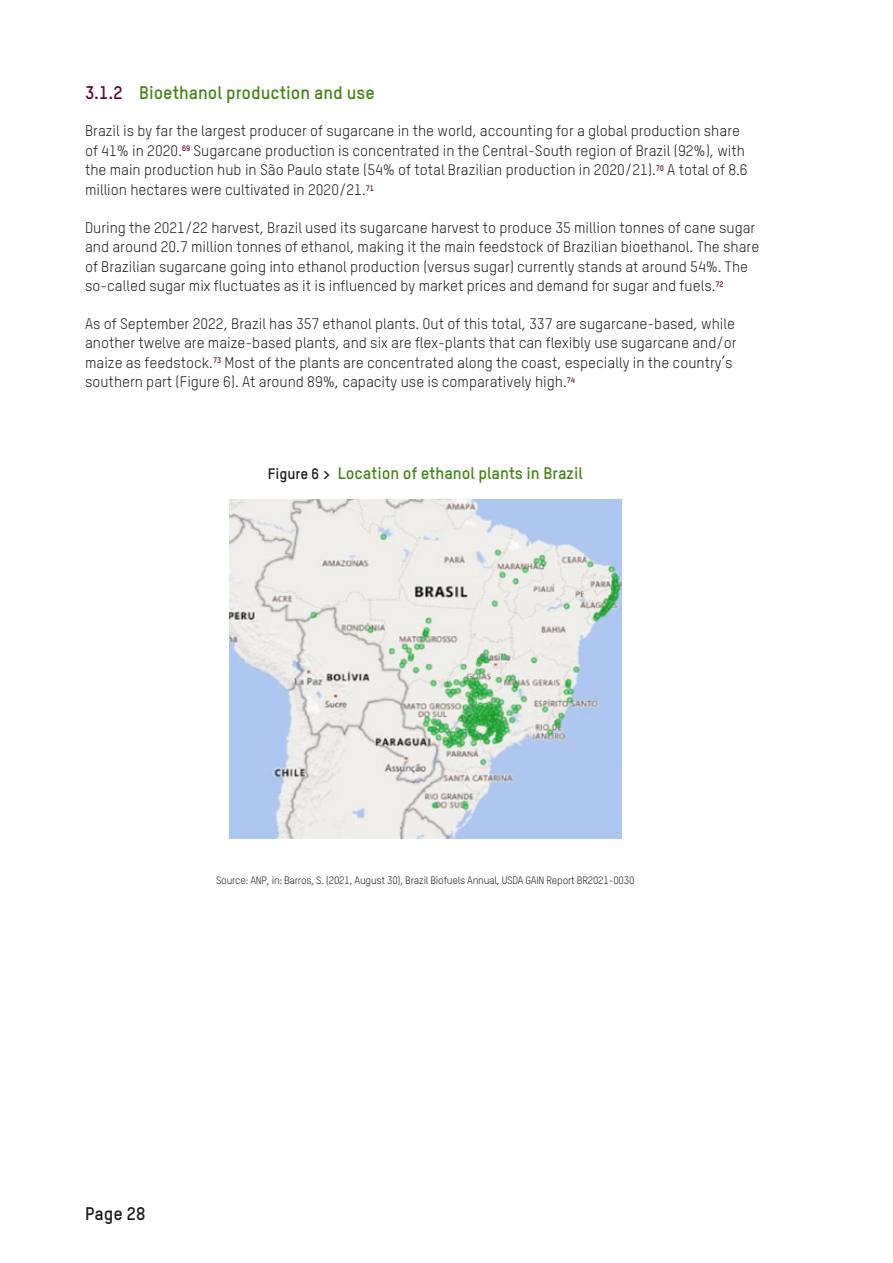
<style>
.page{position:relative;width:893px;height:1263px;background:#fff}
.page>*{position:absolute;margin:0;border:0;box-sizing:border-box;transform-origin:0 0}
.t1{font:700 18px "TSTAR";color:#44841a}
.t2{font:700 18px "TSTAR";color:#1d1d1b}
.t3{font:700 16.5px "TSTAR";color:#44841a}
.t4{font:15px/19.5px "TSTAR";color:#1d1d1b}
.t5{font:10.5px "TSTAR";letter-spacing:-.02em;color:#1d1d1b}
.s1{color:#630235}
.s2{font-size:15px;color:#1d1d1b}
</style>
<div class="page">
<img style="left:229px;top:499px;width:392px;height:340px">
<p class="t1" style="left:85px;top:81px;width:291px"><span class="s1">3.1.2</span> Bioethanol production and use</p>
<p class="t4" style="left:85px;top:121px;width:664px">Brazil is by far the largest producer of sugarcane in the world, accounting for a global production share of 41% in 2020.<sup>69</sup> Sugarcane production is concentrated in the Central-South region of Brazil (92%), with the main production hub in São Paulo state (54% of total Brazilian production in 2020/21).<sup>70</sup> A total of 8.6 million hectares were cultivated in 2020/21.<sup>71</sup></p>
<p class="t4" style="left:85px;top:217px;width:676px">During the 2021/22 harvest, Brazil used its sugarcane harvest to produce 35 million tonnes of cane sugar and around 20.7 million tonnes of ethanol, making it the main feedstock of Brazilian bioethanol. The share of Brazilian sugarcane going into ethanol production (versus sugar) currently stands at around 54%. The so-called sugar mix fluctuates as it is influenced by market prices and demand for sugar and fuels.<sup>72</sup></p>
<p class="t4" style="left:85px;top:313px;width:653px">As of September 2022, Brazil has 357 ethanol plants. Out of this total, 337 are sugarcane- based, while another twelve are maize- based plants, and six are flex- plants that can flexibly use sugarcane and/or maize as feedstock.<sup>73</sup> Most of the plants are concentrated along the coast, especially in the country’s southern part (Figure 6). At around 89%, capacity use is comparatively high.<sup>74</sup></p>
<p class="t3" style="left:268px;top:462px;width:316px"><span class="s2">Figure 6 &gt;</span> Location of ethanol plants in Brazil</p>
<p class="t5" style="left:216px;top:874px;width:420px">Source: ANP, in: Barros, S. (2021, August 30), Brazil Biofuels Annual, USDA GAIN Report BR2021-0030</p>
<p class="t2" style="left:85px;top:1202px;width:62px">Page 28</p>
</div>
